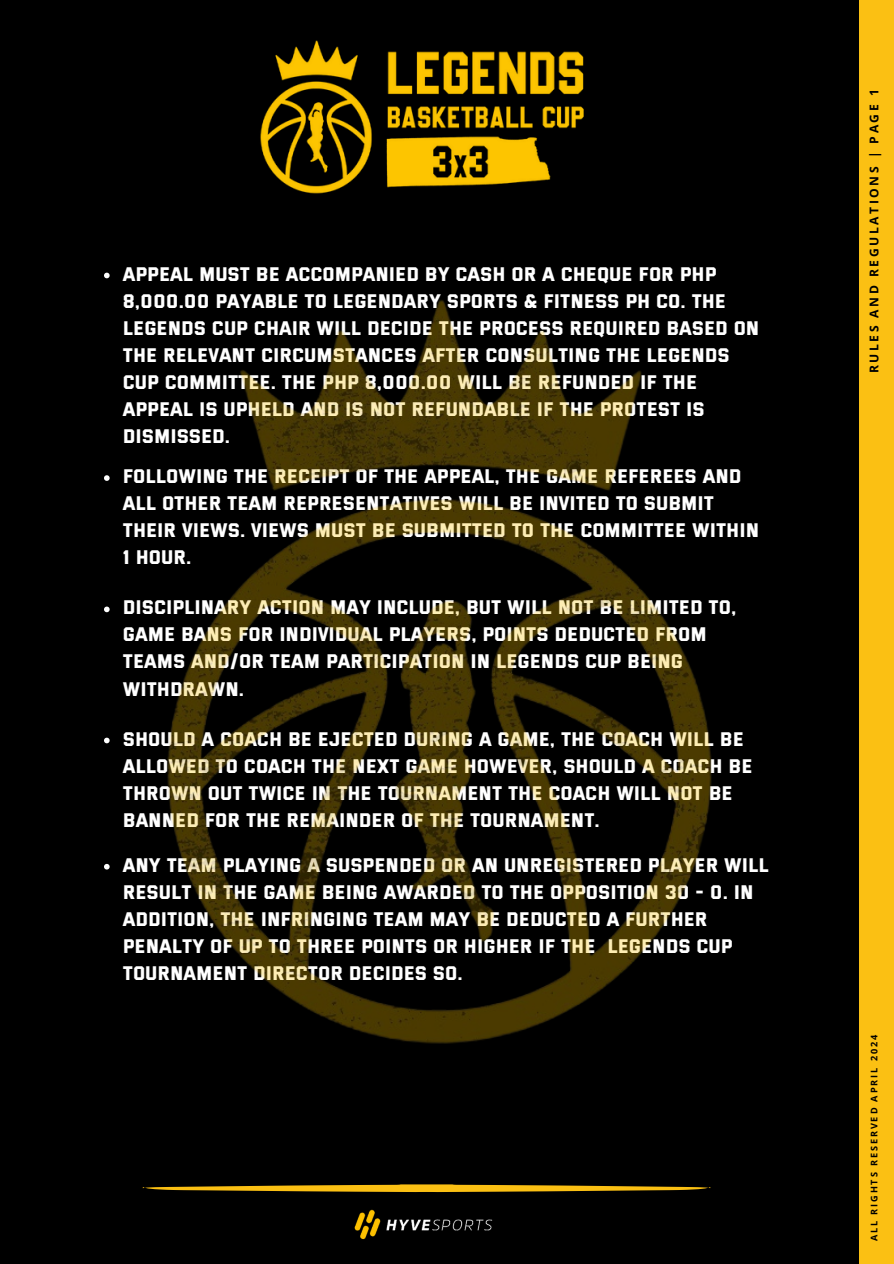
<style>
.page{position:relative;width:894px;height:1264px;background:#fff}
.page>*{position:absolute;margin:0;border:0;box-sizing:border-box;transform-origin:0 0}
.t1{font:19.65px/27px "Versa Versa";color:#fff}
.t2{font:700 12.15px "Open Sans";letter-spacing:.21em;color:#000}
.t3{font:700 9.15px "Open Sans";letter-spacing:.21em;color:#000}
</style>
<div class="page">
<div style="left:0;top:0;width:893px;height:1263px;background:#000"></div>
<div style="left:858px;top:0;width:35px;height:1263px;background:#fbc013"></div>
<img style="left:260px;top:40px;width:324px;height:154px">
<svg style="left:104px;top:273px;width:6px;height:5px"></svg>
<svg style="left:104px;top:475px;width:6px;height:6px"></svg>
<svg style="left:104px;top:606px;width:6px;height:6px"></svg>
<svg style="left:104px;top:863px;width:6px;height:6px"></svg>
<svg style="left:104px;top:737px;width:6px;height:6px"></svg>
<img style="left:142px;top:300px;width:570px;height:940px">
<p class="t1" style="left:123px;top:259px;width:638px">APPEAL MUST BE ACCOMPANIED BY CASH OR A CHEQUE FOR PHP 8,000.00 PAYABLE TO LEGENDARY SPORTS &amp; FITNESS PH CO. THE LEGENDS CUP CHAIR WILL DECIDE THE PROCESS REQUIRED BASED ON THE RELEVANT CIRCUMSTANCES AFTER CONSULTING THE LEGENDS CUP COMMITTEE. THE PHP 8,000.00 WILL BE REFUNDED IF THE APPEAL IS UPHELD AND IS NOT REFUNDABLE IF THE PROTEST IS DISMISSED.</p>
<p class="t1" style="left:123px;top:462px;width:637px">FOLLOWING THE RECEIPT OF THE APPEAL, THE GAME REFEREES AND ALL OTHER TEAM REPRESENTATIVES WILL BE INVITED TO SUBMIT THEIR VIEWS. VIEWS MUST BE SUBMITTED TO THE COMMITTEE WITHIN 1 HOUR.</p>
<p class="t1" style="left:123px;top:593px;width:614px">DISCIPLINARY ACTION MAY INCLUDE, BUT WILL NOT BE LIMITED TO, GAME BANS FOR INDIVIDUAL PLAYERS, POINTS DEDUCTED FROM TEAMS AND/OR TEAM PARTICIPATION IN LEGENDS CUP BEING WITHDRAWN.</p>
<p class="t1" style="left:123px;top:724px;width:631px">SHOULD A COACH BE EJECTED DURING A GAME, THE COACH WILL BE ALLOWED TO COACH THE NEXT GAME HOWEVER, SHOULD A COACH BE THROWN OUT TWICE IN THE TOURNAMENT THE COACH WILL NOT BE BANNED FOR THE REMAINDER OF THE TOURNAMENT.</p>
<p class="t1" style="left:123px;top:850px;width:647px">ANY TEAM PLAYING A SUSPENDED OR AN UNREGISTERED PLAYER WILL RESULT IN THE GAME BEING AWARDED TO THE OPPOSITION 30 - 0. IN ADDITION, THE INFRINGING TEAM MAY BE DEDUCTED A FURTHER PENALTY OF UP TO THREE POINTS OR HIGHER IF THE LEGENDS CUP TOURNAMENT DIRECTOR DECIDES SO.</p>
<p class="t2" style="left:865px;top:373px;width:285px;rotate:-90deg">RULES AND REGULATIONS | PAGE 1</p>
<p class="t3" style="left:867px;top:1241px;width:208px;rotate:-90deg">ALL RIGHTS RESERVED APRIL 2024</p>
</div>
